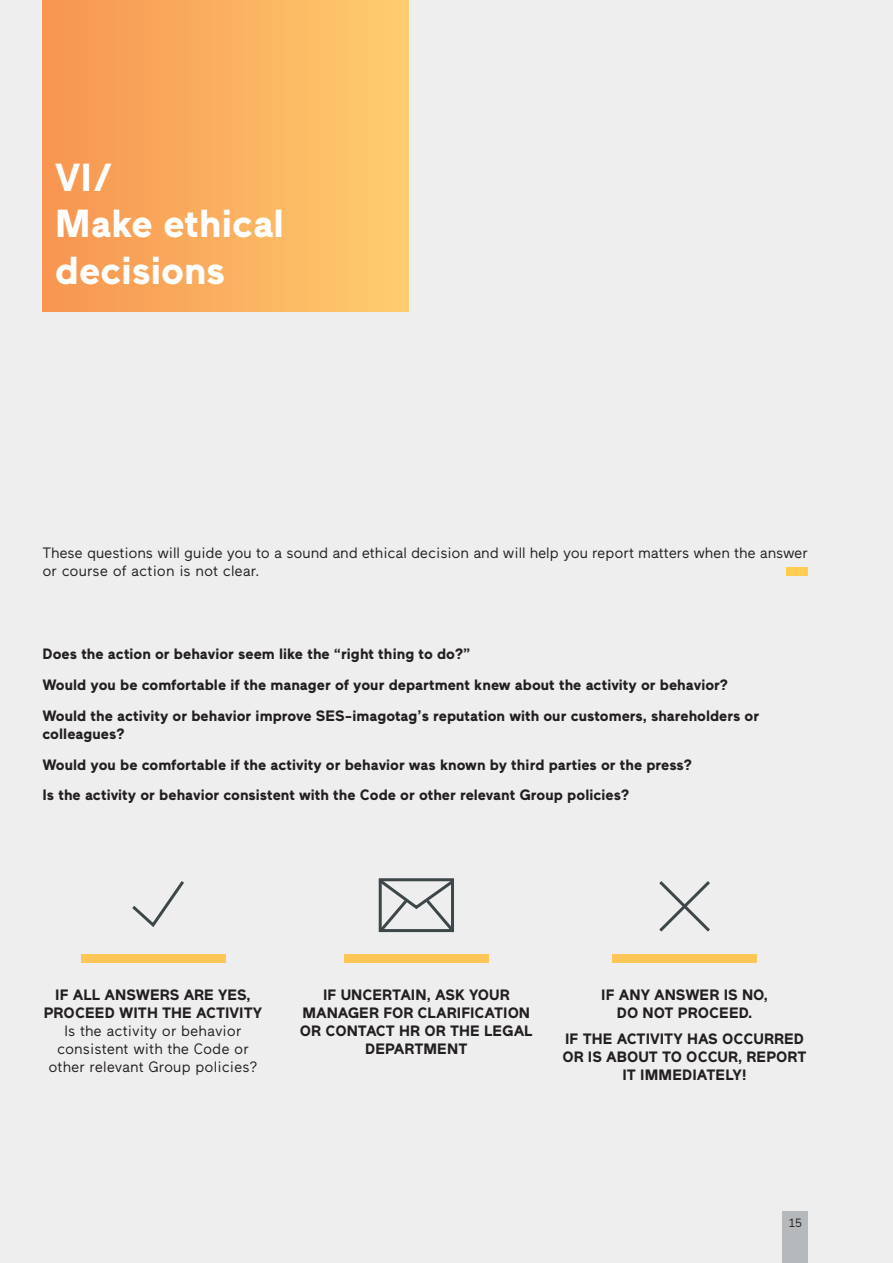
<style>
.page{position:relative;width:893px;height:1263px;background:#fff}
.page>*{position:absolute;margin:0;border:0;box-sizing:border-box;transform-origin:0 0}
.t1{font:700 39px/46.8px "Maax";color:#fff}
.t2{font:700 15px/18px "Maax";color:#231f20;text-align:center}
.t3{font:15px/18px "Maax";letter-spacing:-.005em;color:#231f20}
.t4{font:12px "Maax";color:#231f20}
</style>
<div class="page">
<div style="left:1px;top:0;width:892px;height:1263px;background:#eeeeef"></div>
<div style="left:782px;top:1212px;width:26px;height:51px;background:#b5b9bb"></div>
<div style="left:43px;top:0;width:365px;height:311px;background:linear-gradient(to right,#f69450,#ffcd6f)"></div>
<div style="left:786px;top:567px;width:21px;height:9px;background:#fecc4e"></div>
<div style="left:81px;top:954px;width:144px;height:8px;background:#fec657"></div>
<div style="left:344px;top:954px;width:145px;height:8px;background:#fec657"></div>
<div style="left:612px;top:954px;width:145px;height:8px;background:#fec657"></div>
<svg style="left:132px;top:881px;width:52px;height:46px"></svg>
<svg style="left:378px;top:878px;width:76px;height:55px"></svg>
<svg style="left:659px;top:881px;width:51px;height:51px"></svg>
<h1 class="t1" style="left:55px;top:154px;width:230px">VI/<br>Make ethical decisions</h1>
<p class="t3" style="left:43px;top:544px;width:767px">These questions will guide you to a sound and ethical decision and will help you report matters when the answer or course of action is not clear.</p>
<p class="t2" style="left:43px;top:639px;width:718px;line-height:30.8px;text-align:left">Does the action or behavior seem like the “right thing to do?”<br>Would you be comfortable if the manager of your department knew about the activity or behavior?<br>Would the activity or behavior improve SES-imagotag’s reputation with our customers, shareholders or</p>
<p class="t2" style="left:43px;top:718px;width:651px;line-height:30.8px;text-align:left">colleagues?<br>Would you be comfortable if the activity or behavior was known by third parties or the press?<br>Is the activity or behavior consistent with the Code or other relevant Group policies?</p>
<p class="t2" style="left:44px;top:985px;width:220px">IF ALL ANSWERS ARE YES,<br>PROCEED WITH THE ACTIVITY</p>
<p class="t3" style="left:49px;top:1021px;width:210px;text-align:center">Is the activity or behavior consistent with the Code or other relevant Group policies?</p>
<p class="t2" style="left:300px;top:985px;width:234px">IF UNCERTAIN, ASK YOUR<br>MANAGER FOR CLARIFICATION<br>OR CONTACT HR OR THE LEGAL<br>DEPARTMENT</p>
<p class="t2" style="left:601px;top:985px;width:168px">IF ANY ANSWER IS NO,<br>DO NOT PROCEED.</p>
<p class="t2" style="left:562px;top:1030px;width:246px">IF THE ACTIVITY HAS OCCURRED<br>OR IS ABOUT TO OCCUR, REPORT<br>IT IMMEDIATELY!</p>
<p class="t4" style="left:789px;top:1216px;width:14px">15</p>
</div>
